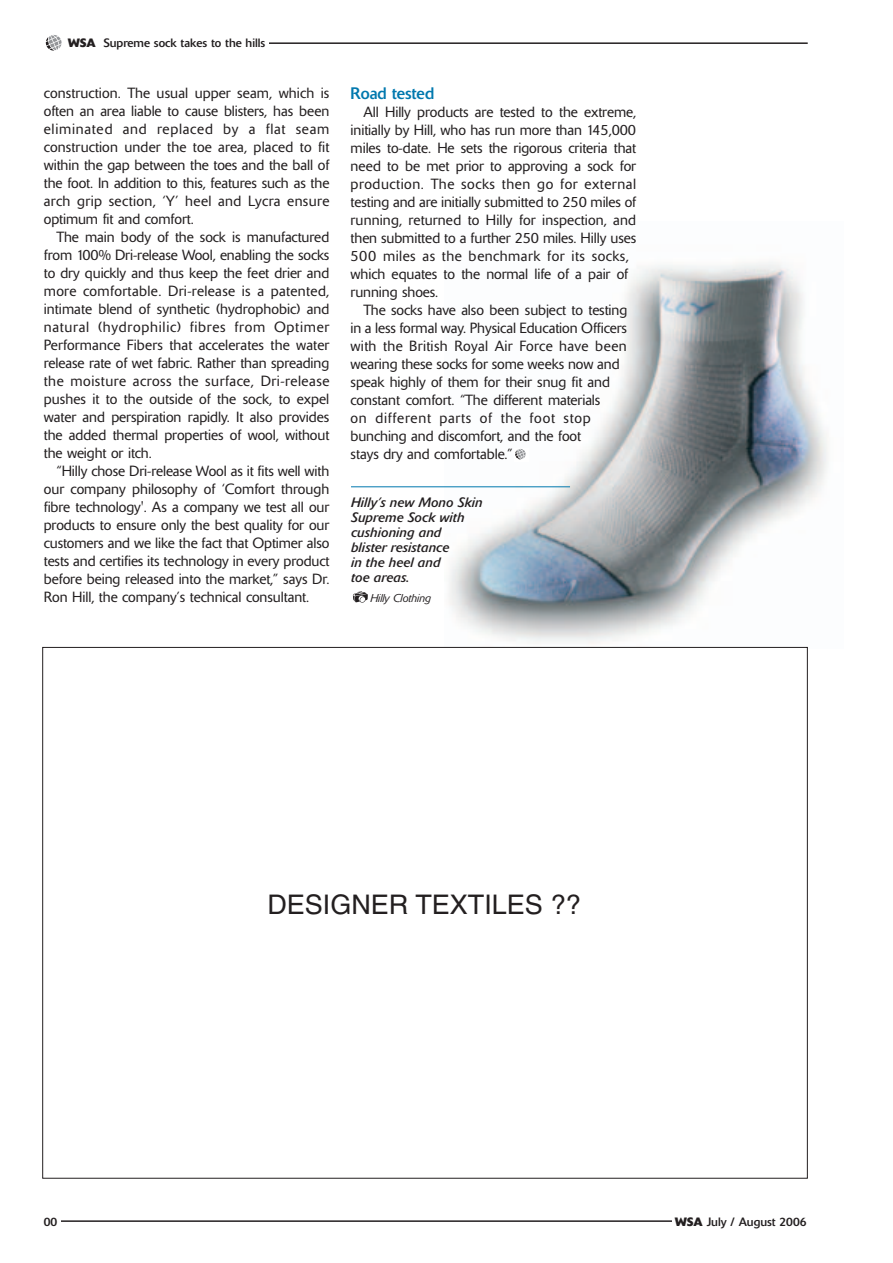
<style>
.page{position:relative;width:893px;height:1263px;background:#fff}
.page>*{position:absolute;margin:0;border:0;box-sizing:border-box;transform-origin:0 0}
.t1{font:27px "Helvetica";color:#231f20}
.t2{font:16.5px "Delta";letter-spacing:-.005em;color:#0078ae}
.t3{font:300 14.7px/18px "Delta";letter-spacing:-.005em;color:#231f20;text-align:justify}
.t4{font:italic 13.5px/15px "Delta";color:#231f20}
.t5{font:12px "Delta";color:#231f20}
.t6{font:italic 300 11.25px "Delta";color:#231f20}
.s1{font-weight:700}
</style>
<div class="page">
<hr style="left:42px;top:1220px;width:766px;height:2px;background:#231f20">
<hr style="left:85px;top:42px;width:723px;height:2px;background:#231f20">
<div style="left:42px;top:1215px;width:19px;height:16px;background:#fff"></div>
<div style="left:672px;top:1215px;width:136px;height:16px;background:#fff"></div>
<div style="left:66px;top:37px;width:203px;height:15px;background:#fff"></div>
<svg style="left:46px;top:35px;width:16px;height:16px"></svg>
<img style="left:445px;top:262px;width:383px;height:385px">
<div style="left:514px;top:448px;width:14px;height:14px;background:#fff"></div>
<svg style="left:515px;top:449px;width:11px;height:10px"></svg>
<hr style="left:351px;top:486px;width:219px;height:1px;background:#0078ae">
<svg style="left:353px;top:591px;width:15px;height:12px"></svg>
<p class="t5" style="left:68px;top:38px;width:199px"><span class="s1">WSA</span> Supreme sock takes to the hills</p>
<p class="t3" style="left:44px;top:85px;width:287px">construction. The usual upper seam, which is often an area liable to cause blisters, has been eliminated and replaced by a flat seam construction under the toe area, placed to fit within the gap between the toes and the ball of the foot. In addition to this, features such as the arch grip section, ‘Y’ heel and Lycra ensure optimum fit and comfort.</p>
<p class="t3" style="left:44px;top:229px;width:287px;text-indent:13px">The main body of the sock is manufactured from 100% Dri-release Wool, enabling the socks to dry quickly and thus keep the feet drier and more comfortable. Dri-release is a patented, intimate blend of synthetic (hydrophobic) and natural (hydrophilic) fibres from Optimer Performance Fibers that accelerates the water release rate of wet fabric. Rather than spreading the moisture across the surface, Dri-release pushes it to the outside of the sock, to expel water and perspiration rapidly. It also provides the added thermal properties of wool, without the weight or itch.</p>
<p class="t3" style="left:44px;top:463px;width:287px;text-indent:13px">“Hilly chose Dri-release Wool as it fits well with our company philosophy of ‘Comfort through fibre technology'. As a company we test all our products to ensure only the best quality for our customers and we like the fact that Optimer also tests and certifies its technology in every product before being released into the market,” says Dr.<br>Ron Hill, the company’s technical consultant.</p>
<p class="t2" style="left:351px;top:87px;width:85px">Road tested</p>
<p class="t3" style="left:351px;top:104px;width:287px;text-align:left;text-indent:13px">All Hilly products are tested to the extreme, initially by Hill, who has run more than 145,000 miles to-date. He sets the rigorous criteria that need to be met prior to approving a sock for production. The socks then go for external testing and are initially submitted to 250 miles of running, returned to Hilly for inspection, and then submitted to a further 250 miles. Hilly uses 500 miles as the benchmark for its socks, which equates to the normal life of a pair of running shoes.</p>
<p class="t3" style="left:351px;top:302px;width:278px;text-align:left;text-indent:13px">The socks have also been subject to testing in a less formal way. Physical Education Officers with the British Royal Air Force have been wearing these socks for some weeks now and speak highly of them for their snug fit and constant comfort. “The different materials<br>on different parts of the foot stop bunching and discomfort, and the foot<br>stays dry and comfortable.”</p>
<p class="t4" style="left:351px;top:496px;width:133px">Hilly’s new Mono Skin<br>Supreme Sock with cushioning and<br>blister resistance<br>in the heel and<br>toe areas.</p>
<p class="t6" style="left:370px;top:594px;width:62px">Hilly Clothing</p>
<h1 class="t1" style="left:267px;top:894px;width:315px">DESIGNER TEXTILES ??</h1>
<p class="t5" style="left:44px;top:1217px;width:15px">00</p>
<p class="t5" style="left:675px;top:1217px;width:133px"><span class="s1">WSA</span> July / August 2006</p>
</div>
